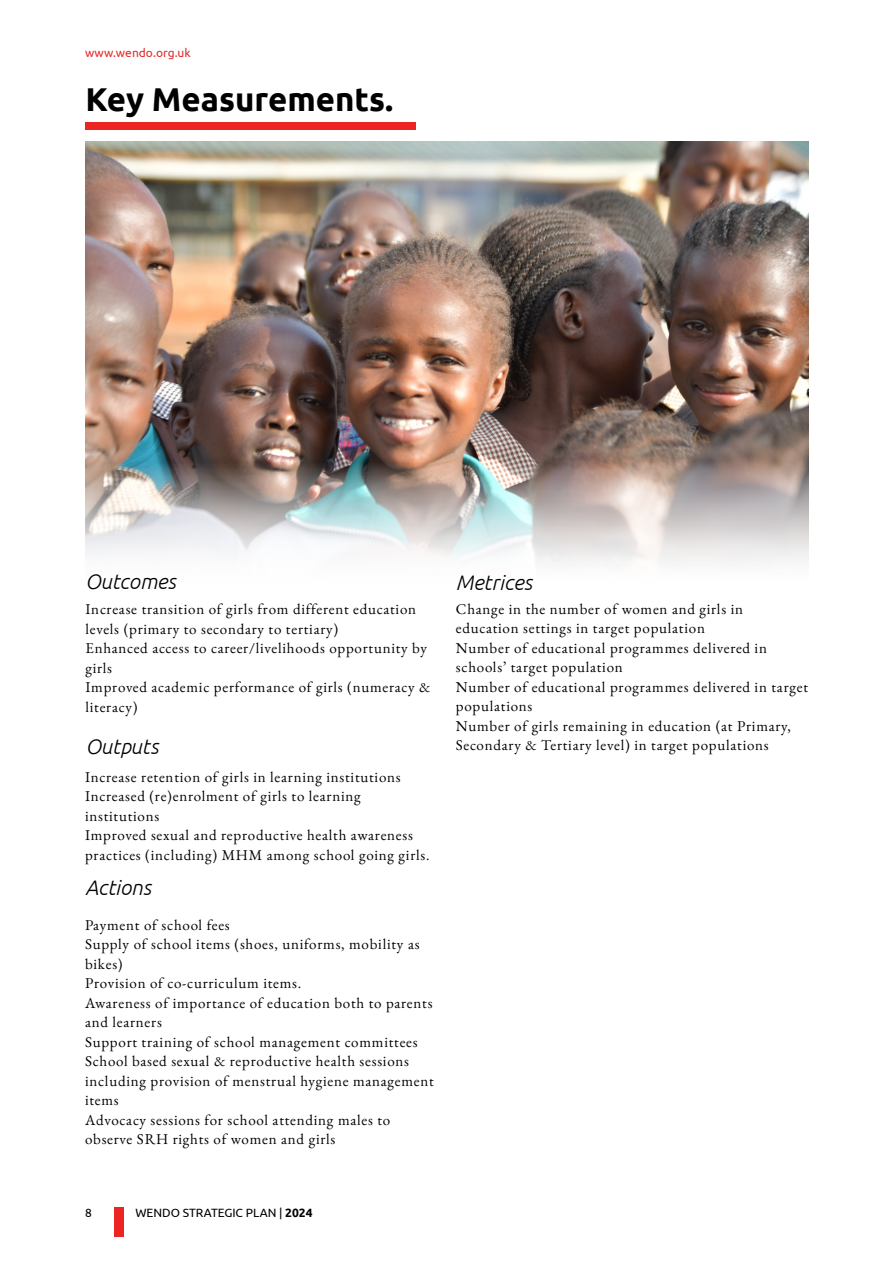
<style>
.page{position:relative;width:893px;height:1263px;background:#fff}
.page>*{position:absolute;margin:0;border:0;box-sizing:border-box;transform-origin:0 0}
.Headings_1{font:700 33px "Ubuntu";color:#000}
.Headings_2{font:italic 300 21px "Ubuntu";color:#000}
.t1{font:15px/19.5px "EB Garamond";letter-spacing:.05em;color:#000}
.t2{font:12px "Ubuntu";color:#000}
.t3{font:12px "Ubuntu";color:#e52929}
.s1{font-weight:700}
</style>
<div class="page">
<div style="left:115px;top:1207px;width:9px;height:29px;background:#ed2424"></div>
<div style="left:85px;top:122px;width:331px;height:8px;background:#ed2424"></div>
<img style="left:85px;top:141px;width:724px;height:422px">
<p class="t3" style="left:85px;top:46px;width:107px">www.wendo.org.uk</p>
<p class="Headings_1" style="left:85px;top:79px;width:309px">Key Measurements.</p>
<p class="Headings_2" style="left:85px;top:569px;width:92px">Outcomes</p>
<p class="t1" style="left:85px;top:599px;width:332px">Increase transition of girls from different education levels (primary to secondary to tertiary)</p>
<p class="t1" style="left:85px;top:638px;width:343px">Enhanced access to career/livelihoods opportunity by girls</p>
<p class="t1" style="left:85px;top:677px;width:347px">Improved academic performance of girls (numeracy &amp; literacy)</p>
<p class="Headings_2" style="left:85px;top:733px;width:75px">Outputs</p>
<p class="t1" style="left:85px;top:767px;width:317px">Increase retention of girls in learning institutions</p>
<p class="t1" style="left:85px;top:786px;width:277px">Increased (re)enrolment of girls to learning institutions</p>
<p class="t1" style="left:85px;top:825px;width:346px">Improved sexual and reproductive health awareness practices (including) MHM among school going girls.</p>
<p class="Headings_2" style="left:85px;top:875px;width:68px">Actions</p>
<p class="t1" style="left:85px;top:915px;width:146px">Payment of school fees</p>
<p class="t1" style="left:85px;top:935px;width:336px">Supply of school items (shoes, uniforms, mobility as bikes)</p>
<p class="t1" style="left:85px;top:974px;width:218px">Provision of co-curriculum items.</p>
<p class="t1" style="left:85px;top:993px;width:349px">Awareness of importance of education both to parents and learners</p>
<p class="t1" style="left:85px;top:1032px;width:334px">Support training of school management committees</p>
<p class="t1" style="left:85px;top:1052px;width:350px">School based sexual &amp; reproductive health sessions including provision of menstrual hygiene management items</p>
<p class="t1" style="left:85px;top:1110px;width:307px">Advocacy sessions for school attending males to observe SRH rights of women and girls</p>
<p class="Headings_2" style="left:456px;top:569px;width:78px">Metrices</p>
<p class="t1" style="left:456px;top:599px;width:289px">Change in the number of women and girls in education settings in target population</p>
<p class="t1" style="left:456px;top:638px;width:313px">Number of educational programmes delivered in schools’ target population</p>
<p class="t1" style="left:456px;top:677px;width:354px">Number of educational programmes delivered in target populations</p>
<p class="t1" style="left:456px;top:716px;width:337px">Number of girls remaining in education (at Primary,<br>Secondary &amp; Tertiary level) in target populations</p>
<p class="t2" style="left:85px;top:1205px;width:8px">8</p>
<p class="t2" style="left:135px;top:1205px;width:179px">WENDO STRATEGIC PLAN | <span class="s1">2024</span></p>
</div>
